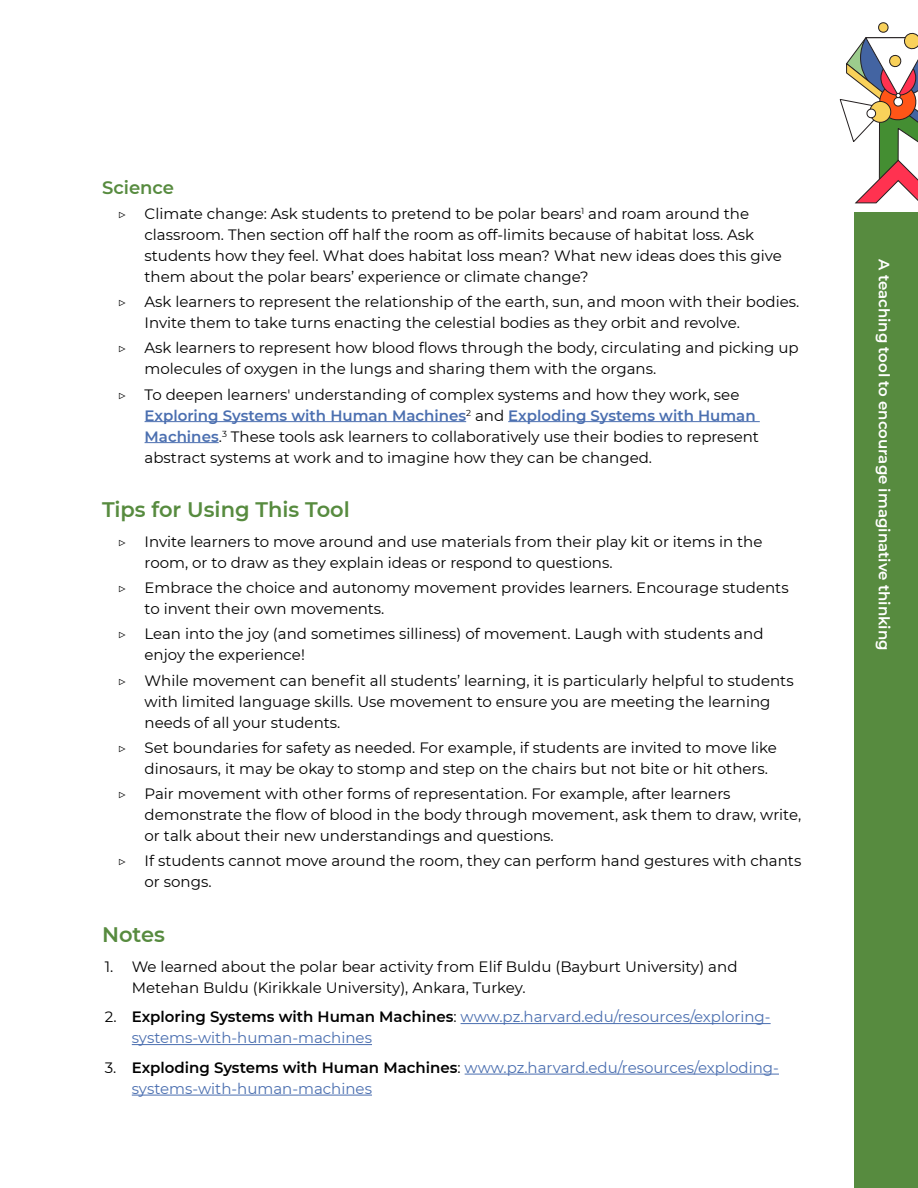
<style>
.page{position:relative;width:918px;height:1188px;background:#fff}
.page>*{position:absolute;margin:0;border:0;box-sizing:border-box;transform-origin:0 0}
.Tool_Header{font:600 21px "Montserrat";color:#578b3f}
.Tool_H2{font:600 18px "Montserrat";color:#578b3f}
.t1{font:15px/21px "Montserrat";color:#000}
.t2{font:15px/21px "Montserrat";color:#4b6fb0}
.t3{font:600 15px "Montserrat";color:#fff}
.s1{font-weight:600;color:#4b6fb0}
.s2{color:#000}
.s3{font-weight:600;color:#000}
</style>
<div class="page">
<div style="left:854px;top:213px;width:64px;height:975px;background:#578b3f"></div>
<hr style="left:145px;top:421px;width:321px;height:1px;background:#4b6fb0">
<hr style="left:508px;top:421px;width:252px;height:1px;background:#4b6fb0">
<hr style="left:145px;top:442px;width:74px;height:1px;background:#4b6fb0">
<hr style="left:461px;top:1023px;width:310px;height:1px;background:#4b6fb0">
<hr style="left:132px;top:1044px;width:240px;height:1px;background:#4b6fb0">
<hr style="left:465px;top:1074px;width:314px;height:1px;background:#4b6fb0">
<hr style="left:132px;top:1095px;width:240px;height:1px;background:#4b6fb0">
<svg style="left:840px;top:22px;width:78px;height:181px"></svg>
<p class="Tool_H2" style="left:102px;top:174px;width:74px">Science</p>
<p class="t1" style="left:145px;top:202px;width:639px;text-indent:-27px">▷ Climate change: Ask students to pretend to be polar bears<sup>1</sup> and roam around the classroom. Then section off half the room as off-limits because of habitat loss. Ask students how they feel. What does habitat loss mean? What new ideas does this give them about the polar bears’ experience or climate change?</p>
<p class="t1" style="left:145px;top:291px;width:656px;text-indent:-27px">▷ Ask learners to represent the relationship of the earth, sun, and moon with their bodies.<br>Invite them to take turns enacting the celestial bodies as they orbit and revolve.</p>
<p class="t1" style="left:145px;top:337px;width:656px;text-indent:-27px">▷ Ask learners to represent how blood flows through the body, circulating and picking up molecules of oxygen in the lungs and sharing them with the organs.</p>
<p class="t1" style="left:145px;top:383px;width:616px;text-indent:-27px">▷ To deepen learners' understanding of complex systems and how they work, see <span class="s1">Exploring Systems with Human Machines</span><sup>2</sup> and <span class="s1">Exploding Systems with Human Machines</span>.<sup>3</sup> These tools ask learners to collaboratively use their bodies to represent abstract systems at work and to imagine how they can be changed.</p>
<p class="Tool_Header" style="left:102px;top:495px;width:249px">Tips for Using This Tool</p>
<p class="t1" style="left:145px;top:531px;width:619px;text-indent:-27px">▷ Invite learners to move around and use materials from their play kit or items in the room, or to draw as they explain ideas or respond to questions.</p>
<p class="t1" style="left:145px;top:577px;width:646px;text-indent:-27px">▷ Embrace the choice and autonomy movement provides learners. Encourage students to invent their own movements.</p>
<p class="t1" style="left:145px;top:623px;width:620px;text-indent:-27px">▷ Lean into the joy (and sometimes silliness) of movement. Laugh with students and enjoy the experience!</p>
<p class="t1" style="left:145px;top:669px;width:651px;text-indent:-27px">▷ While movement can benefit all students’ learning, it is particularly helpful to students with limited language skills. Use movement to ensure you are meeting the learning needs of all your students.</p>
<p class="t1" style="left:145px;top:737px;width:634px;text-indent:-27px">▷ Set boundaries for safety as needed. For example, if students are invited to move like dinosaurs, it may be okay to stomp and step on the chairs but not bite or hit others.</p>
<p class="t1" style="left:145px;top:783px;width:658px;text-indent:-27px">▷ Pair movement with other forms of representation. For example, after learners demonstrate the flow of blood in the body through movement, ask them to draw, write, or talk about their new understandings and questions.</p>
<p class="t1" style="left:145px;top:850px;width:658px;text-indent:-27px">▷ If students cannot move around the room, they can perform hand gestures with chants or songs.</p>
<p class="Tool_Header" style="left:102px;top:920px;width:64px">Notes</p>
<p class="t1" style="left:132px;top:956px;width:607px;text-indent:-27px">1. We learned about the polar bear activity from Elif Buldu (Bayburt University) and<br>Metehan Buldu (Kirikkale University), Ankara, Turkey.</p>
<p class="t2" style="left:132px;top:1006px;width:640px;text-indent:-27px"><span class="s2">2.</span> <span class="s3">Exploring Systems with Human Machines</span><span class="s2">:</span> www.pz.harvard.edu/resources/exploring&shy;systems-with-human-machines</p>
<p class="t2" style="left:132px;top:1057px;width:649px;text-indent:-27px"><span class="s2">3.</span> <span class="s3">Exploding Systems with Human Machines</span><span class="s2">:</span> www.pz.harvard.edu/resources/exploding&shy;systems-with-human-machines</p>
<p class="t3" style="left:895px;top:259px;width:392px;rotate:90deg">A teaching tool to encourage imaginative thinking</p>
</div>
